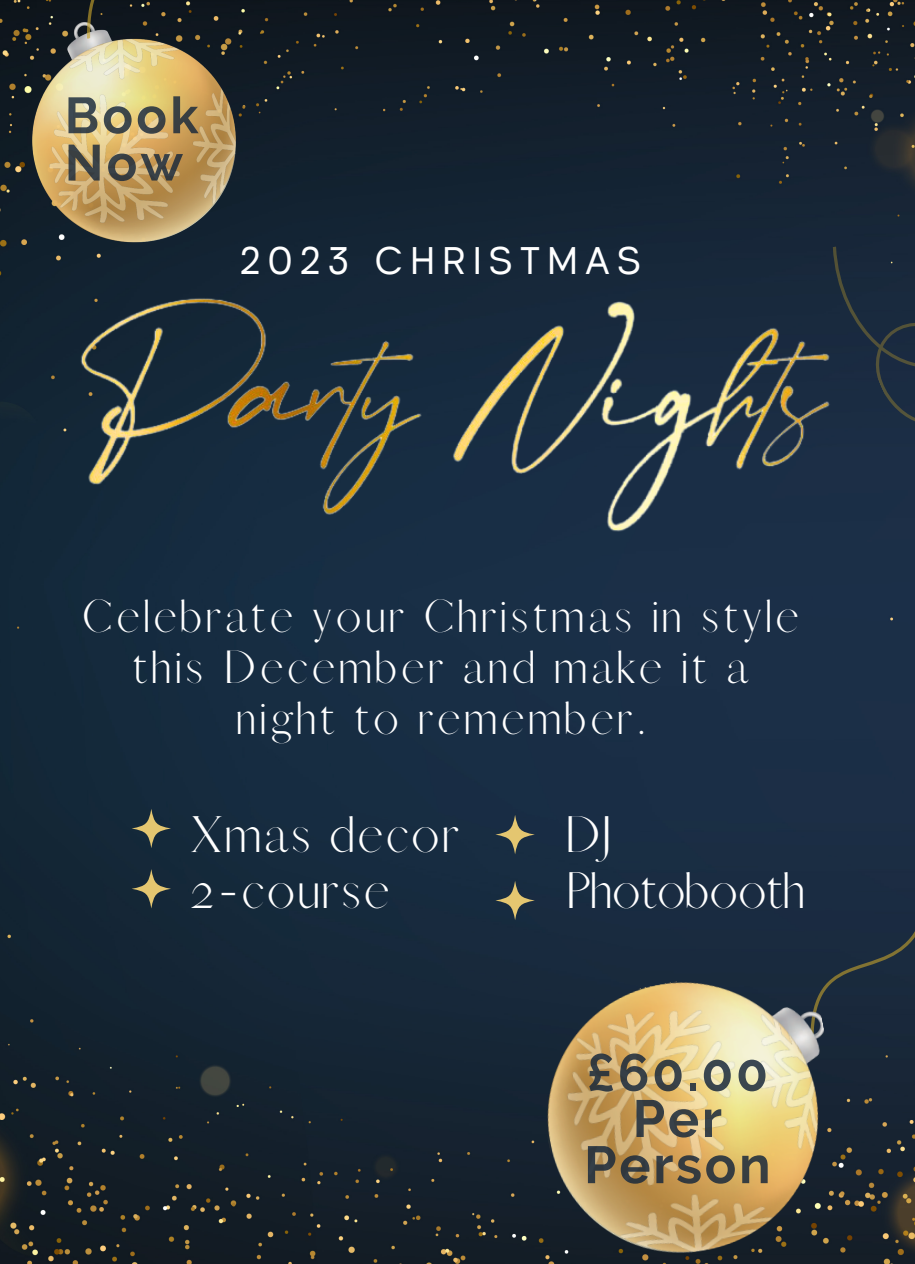
<style>
.page{position:relative;width:915px;height:1264px;background:#fff}
.page>*{position:absolute;margin:0;border:0;box-sizing:border-box;transform-origin:0 0}
.t1{font:700 52.2px/46.2px "Raleway";letter-spacing:.05em;color:#19293c;text-align:center}
.t2{font:700 50.55px/47.2px "Raleway";letter-spacing:.065em;color:#19293c}
.t3{font:46.2px/56.7px "Afrah";letter-spacing:.055em;color:#fff}
.t4{font:46.2px/56.2px "Afrah";color:#fff}
.t5{font:41.85px/50.8px "Afrah";letter-spacing:.095em;color:#fff;text-align:center}
.t6{font:38.4px "Givonic";letter-spacing:.175em;color:#fff}
</style>
<div class="page">
<img style="left:0;top:0;width:915px;height:1263px">
<img style="left:74px;top:292px;width:749px;height:253px">
<svg style="left:132px;top:808px;width:39px;height:40px"></svg>
<svg style="left:132px;top:869px;width:39px;height:39px"></svg>
<svg style="left:495px;top:814px;width:40px;height:40px"></svg>
<svg style="left:495px;top:880px;width:40px;height:40px"></svg>
<img style="left:33px;top:23px;width:203px;height:219px">
<div style="left:763px;top:793px;width:152px;height:255px;background:#1a2c42"></div>
<img style="left:522px;top:955px;width:339px;height:308px">
<svg style="left:823px;top:196px;width:92px;height:392px"></svg>
<div style="left:44px;top:0;width:379px;height:39px;background:#0f171e"></div>
<p class="t2" style="left:65px;top:92px;width:135px">Book<br>Now</p>
<p class="t6" style="left:239px;top:245px;width:403px">2023 CHRISTMAS</p>
<p class="t5" style="left:82px;top:591px;width:718px">Celebrate your Christmas in style this December and make it a night to remember.</p>
<p class="t3" style="left:190px;top:806px;width:270px">Xmas decor<br>2-course</p>
<p class="t4" style="left:564px;top:807px;width:242px">DJ<br>Photobooth</p>
<p class="t1" style="left:584px;top:1049px;width:188px">£60.00<br>Per<br>Person</p>
</div>
